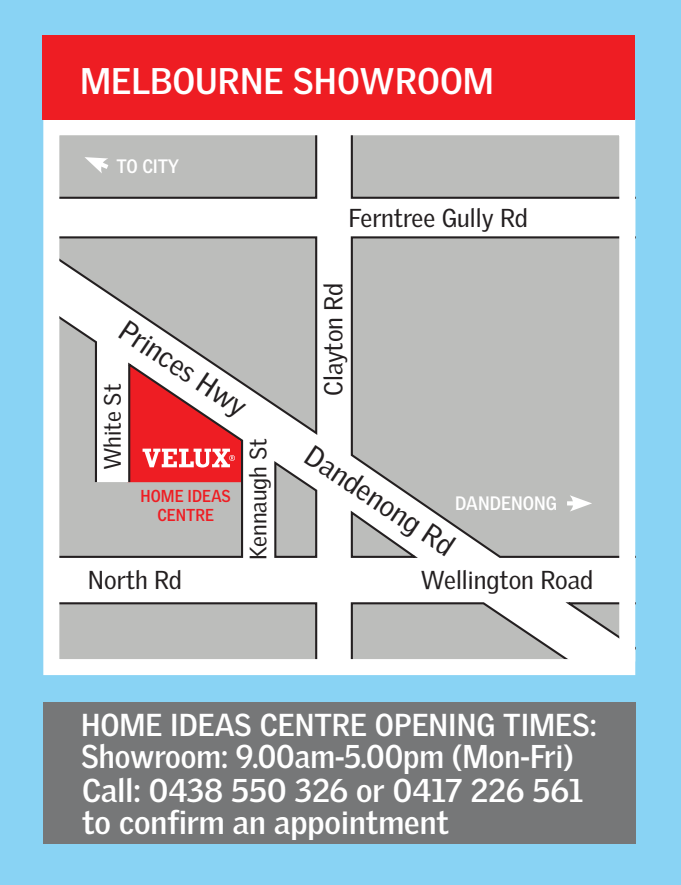
<style>
.page{position:relative;width:681px;height:885px;background:#fff}
.page>*{position:absolute;margin:0;border:0;box-sizing:border-box;transform-origin:0 0}
.t1{font:700 36px "Velux Gothic";color:#fff}
.t2{font:700 32px/32px "Velux Gothic";color:#fff}
.t3{font:700 32px "Velux Gothic";color:#fff;scale:.95 1}
.t4{font:700 30.8px "Velux Gothic";color:#fff}
.t5{font:28.8px "Velux Gothic";color:#231f20}
.t6{font:25.2px "Velux Gothic";color:#231f20}
.t7{font:23.2px "Velux Gothic";color:#231f20}
.t8{font:700 18.8px "Velux Gothic";color:#fff;scale:.95 1}
.t9{font:700 16.8px/18.8px "Velux Gothic";color:#ee1d23;text-align:center;scale:.95 1}
</style>
<div class="page">
<div style="left:0;top:1px;width:680px;height:883px;background:#89d3f4"></div>
<svg style="left:60px;top:136px;width:558px;height:522px;background:#cdcdcc"></svg>
<svg style="left:566px;top:501px;width:3px;height:4px"></svg>
<svg style="left:569px;top:495px;width:23px;height:16px"></svg>
<svg style="left:84px;top:157px;width:29px;height:16px"></svg>
<svg style="left:127px;top:361px;width:116px;height:121px;background:#e87478"></svg>
<div style="left:43px;top:119px;width:592px;height:556px;border:16px solid #fff"></div>
<div style="left:43px;top:701px;width:592px;height:142px;background:#767778"></div>
<div style="left:43px;top:35px;width:592px;height:85px;background:#ee1d23"></div>
<h1 class="t1" style="left:80px;top:60px;width:415px">MELBOURNE SHOWROOM</h1>
<p class="t8" style="left:117px;top:155px;width:67px">TO CITY</p>
<p class="t5" style="left:132px;top:313px;width:149px;rotate:34deg">Princes Hwy</p>
<p class="t7" style="left:99px;top:470px;width:88px;rotate:-90deg">White St</p>
<p class="t7" style="left:244px;top:559px;width:123px;rotate:-90deg">Kennaugh St</p>
<p class="t9" style="left:140px;top:487px;width:96px">HOME IDEAS<br>CENTRE</p>
<p class="t6" style="left:348px;top:202px;width:181px">Ferntree Gully Rd</p>
<p class="t6" style="left:318px;top:396px;width:114px;rotate:-90deg">Clayton Rd</p>
<p class="t5" style="left:317px;top:438px;width:174px;rotate:34deg">Dandenong Rd</p>
<p class="t8" style="left:455px;top:491px;width:109px">DANDENONG</p>
<p class="t6" style="left:104px;top:560px;width:121px">North Road</p>
<p class="t6" style="left:88px;top:565px;width:95px">North Rd</p>
<p class="t6" style="left:420px;top:565px;width:174px">Wellington Road</p>
<p class="t4" style="left:81px;top:705px;width:517px">HOME IDEAS CENTRE OPENING TIMES:</p>
<p class="t3" style="left:81px;top:736px;width:520px">Showroom: 9.00am-5.00pm (Mon-Fri)</p>
<p class="t2" style="left:82px;top:774px;width:502px">Call: 0438 550 326 or 0417 226 561 to confirm an appointment</p>
</div>
